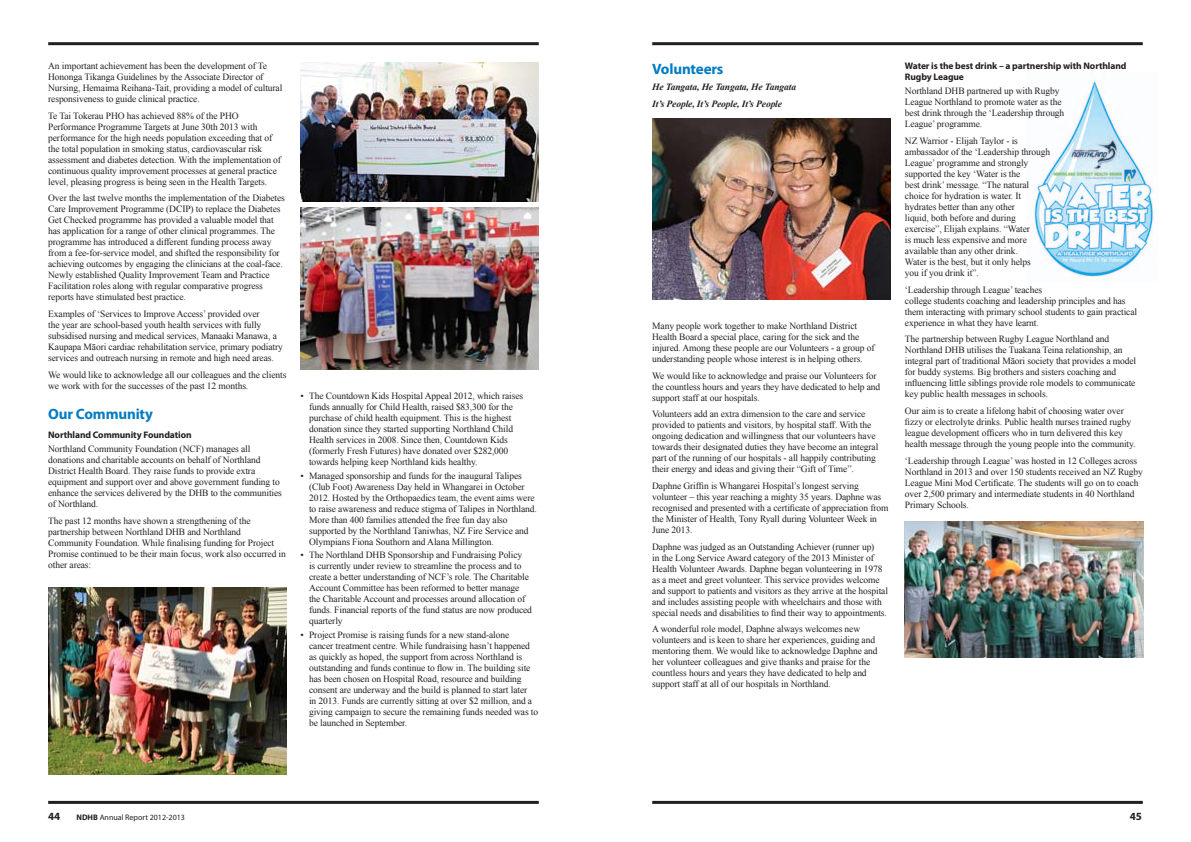
<style>
.page{position:relative;width:1191px;height:842px;background:#fff}
.page>*{position:absolute;margin:0;border:0;box-sizing:border-box;transform-origin:0 0}
._2013_15pt_hdr_blue{font:700 15px "Myriad Pro";letter-spacing:-.01em;color:#007bc3}
.t1{font:700 11px "Myriad Pro";color:#231f20}
.Times_Body{font:9.5px/11px "Times New Roman";letter-spacing:-.01em;color:#231f20}
.Times_bullets{font:9.5px/11px "Times New Roman";letter-spacing:-.01em;color:#231f20}
.Times_Last_Bullet{font:9.5px/11px "Times New Roman";letter-spacing:-.01em;color:#231f20}
.M_Pro_Sub2{font:700 9.5px/11px "Myriad Pro";letter-spacing:-.01em;color:#231f20}
.Times_Body-2{font:italic 700 9.5px "Times New Roman";letter-spacing:-.01em;color:#231f20}
.t2{font:8px "Myriad Pro";color:#231f20}
.s1{font-weight:700}
</style>
<div class="page">
<img style="left:1034px;top:80px;width:120px;height:199px">
<hr style="left:48px;top:42px;width:491px;height:3px;background:#231f20">
<hr style="left:652px;top:42px;width:490px;height:3px;background:#231f20">
<img style="left:300px;top:62px;width:239px;height:140px">
<img style="left:300px;top:207px;width:238px;height:162px">
<img style="left:48px;top:588px;width:238px;height:186px">
<img style="left:652px;top:119px;width:238px;height:181px">
<img style="left:905px;top:522px;width:238px;height:135px">
<hr style="left:652px;top:801px;width:490px;height:3px;background:#231f20">
<hr style="left:48px;top:801px;width:491px;height:3px;background:#231f20">
<p class="Times_Body" style="left:48px;top:60px;width:236px">An important achievement has been the development of Te Hononga Tikanga Guidelines by the Associate Director of Nursing, Hemaima Reihana-Tait, providing a model of cultural responsiveness to guide clinical practice.</p>
<p class="Times_Body" style="left:48px;top:110px;width:234px">Te Tai Tokerau PHO has achieved 88% of the PHO Performance Programme Targets at June 30th 2013 with performance for the high needs population exceeding that of the total population in smoking status, cardiovascular risk assessment and diabetes detection. With the implementation of continuous quality improvement processes at general practice level, pleasing progress is being seen in the Health Targets.</p>
<p class="Times_Body" style="left:48px;top:192px;width:238px">Over the last twelve months the implementation of the Diabetes Care Improvement Programme (DCIP) to replace the Diabetes Get Checked programme has provided a valuable model that has application for a range of other clinical programmes. The programme has introduced a different funding process away from a fee-for-service model, and shifted the responsibility for achieving outcomes by engaging the clinicians at the coal-face.<br>Newly established Quality Improvement Team and Practice Facilitation roles along with regular comparative progress reports have stimulated best practice.</p>
<p class="Times_Body" style="left:48px;top:308px;width:236px">Examples of ‘Services to Improve Access’ provided over<br>the year are school-based youth health services with fully subsidised nursing and medical services, Manaaki Manawa, a Kaupapa Māori cardiac rehabilitation service, primary podiatry services and outreach nursing in remote and high need areas.</p>
<p class="Times_Body" style="left:48px;top:369px;width:240px">We would like to acknowledge all our colleagues and the clients we work with for the successes of the past 12 months.</p>
<p class="_2013_15pt_hdr_blue" style="left:48px;top:404px;width:106px">Our Community</p>
<p class="M_Pro_Sub2" style="left:48px;top:429px;width:145px">Northland Community Foundation</p>
<p class="Times_Body" style="left:48px;top:443px;width:235px">Northland Community Foundation (NCF) manages all donations and charitable accounts on behalf of Northland District Health Board. They raise funds to provide extra equipment and support over and above government funding to enhance the services delivered by the DHB to the communities of Northland.</p>
<p class="Times_Body" style="left:48px;top:515px;width:239px">The past 12 months have shown a strengthening of the partnership between Northland DHB and Northland Community Foundation. While finalising funding for Project Promise continued to be their main focus, work also occurred in other areas:</p>
<p class="Times_bullets" style="left:309px;top:390px;width:216px;text-indent:-9px">• The Countdown Kids Hospital Appeal 2012, which raises funds annually for Child Health, raised $83,300 for the purchase of child health equipment. This is the highest donation since they started supporting Northland Child Health services in 2008. Since then, Countdown Kids (formerly Fresh Futures) have donated over $282,000 towards helping keep Northland kids healthy.</p>
<p class="Times_bullets" style="left:309px;top:470px;width:229px;text-indent:-9px">• Managed sponsorship and funds for the inaugural Talipes (Club Foot) Awareness Day held in Whangarei in October 2012. Hosted by the Orthopaedics team, the event aims were to raise awareness and reduce stigma of Talipes in Northland.<br>More than 400 families attended the free fun day also supported by the Northland Taniwhas, NZ Fire Service and Olympians Fiona Southorn and Alana Millington.</p>
<p class="Times_bullets" style="left:309px;top:550px;width:224px;text-indent:-9px">• The Northland DHB Sponsorship and Fundraising Policy<br>is currently under review to streamline the process and to create a better understanding of NCF’s role. The Charitable Account Committee has been reformed to better manage the Charitable Account and processes around allocation of funds. Financial reports of the fund status are now produced quarterly</p>
<p class="Times_Last_Bullet" style="left:309px;top:629px;width:231px;text-indent:-9px">• Project Promise is raising funds for a new stand-alone<br>cancer treatment centre. While fundraising hasn’t happened as quickly as hoped, the support from across Northland is outstanding and funds continue to flow in. The building site has been chosen on Hospital Road, resource and building consent are underway and the build is planned to start later<br>in 2013. Funds are currently sitting at over $2 million, and a giving campaign to secure the remaining funds needed was to be launched in September.</p>
<p class="_2013_15pt_hdr_blue" style="left:652px;top:59px;width:73px">Volunteers</p>
<p class="Times_Body-2" style="left:652px;top:80px;width:145px">He Tangata, He Tangata, He Tangata</p>
<p class="Times_Body-2" style="left:652px;top:97px;width:131px">It’s People, It’s People, It’s People</p>
<p class="Times_Body" style="left:652px;top:320px;width:224px">Many people work together to make Northland District Health Board a special place, caring for the sick and the injured. Among these people are our Volunteers - a group of understanding people whose interest is in helping others.</p>
<p class="Times_Body" style="left:652px;top:370px;width:230px">We would like to acknowledge and praise our Volunteers for the countless hours and years they have dedicated to help and support staff at our hospitals.</p>
<p class="Times_Body" style="left:652px;top:409px;width:228px">Volunteers add an extra dimension to the care and service provided to patients and visitors, by hospital staff. With the ongoing dedication and willingness that our volunteers have towards their designated duties they have become an integral part of the running of our hospitals - all happily contributing their energy and ideas and giving their “Gift of Time”.</p>
<p class="Times_Body" style="left:652px;top:480px;width:238px">Daphne Griffin is Whangarei Hospital’s longest serving volunteer – this year reaching a mighty 35 years. Daphne was recognised and presented with a certificate of appreciation from the Minister of Health, Tony Ryall during Volunteer Week in June 2013.</p>
<p class="Times_Body" style="left:652px;top:541px;width:237px">Daphne was judged as an Outstanding Achiever (runner up)<br>in the Long Service Award category of the 2013 Minister of Health Volunteer Awards. Daphne began volunteering in 1978 as a meet and greet volunteer. This service provides welcome and support to patients and visitors as they arrive at the hospital and includes assisting people with wheelchairs and those with special needs and disabilities to find their way to appointments.</p>
<p class="Times_Body" style="left:652px;top:624px;width:227px">A wonderful role model, Daphne always welcomes new volunteers and is keen to share her experiences, guiding and mentoring them. We would like to acknowledge Daphne and her volunteer colleagues and give thanks and praise for the countless hours and years they have dedicated to help and support staff at all of our hospitals in Northland.</p>
<p class="M_Pro_Sub2" style="left:905px;top:60px;width:223px">Water is the best drink – a partnership with Northland<br>Rugby League</p>
<p class="Times_Body" style="left:905px;top:85px;width:161px">Northland DHB partnered up with Rugby League Northland to promote water as the best drink through the ‘Leadership through League’ programme.</p>
<p class="Times_Body" style="left:905px;top:135px;width:147px">NZ Warrior - Elijah Taylor - is ambassador of the ‘Leadership through<br>League’ programme and strongly supported the key ‘Water is the<br>best drink’ message. “The natural choice for hydration is water. It hydrates better than any other<br>liquid, both before and during exercise”, Elijah explains. “Water<br>is much less expensive and more available than any other drink.<br>Water is the best, but it only helps<br>you if you drink it”.</p>
<p class="Times_Body" style="left:905px;top:284px;width:234px">‘Leadership through League’ teaches<br>college students coaching and leadership principles and has them interacting with primary school students to gain practical experience in what they have learnt.</p>
<p class="Times_Body" style="left:905px;top:334px;width:233px">The partnership between Rugby League Northland and Northland DHB utilises the Tuakana Teina relationship, an integral part of traditional Māori society that provides a model for buddy systems. Big brothers and sisters coaching and influencing little siblings provide role models to communicate key public health messages in schools.</p>
<p class="Times_Body" style="left:905px;top:405px;width:232px">Our aim is to create a lifelong habit of choosing water over fizzy or electrolyte drinks. Public health nurses trained rugby league development officers who in turn delivered this key health message through the young people into the community.</p>
<p class="Times_Body" style="left:905px;top:455px;width:240px">‘Leadership through League’ was hosted in 12 Colleges across Northland in 2013 and over 150 students received an NZ Rugby League Mini Mod Certificate. The students will go on to coach over 2,500 primary and intermediate students in 40 Northland Primary Schools.</p>
<p class="t1" style="left:48px;top:809px;width:14px">44</p>
<p class="t2" style="left:77px;top:812px;width:110px"><span class="s1">NDHB</span> Annual Report 2012-2013</p>
<p class="t1" style="left:1129px;top:809px;width:14px">45</p>
</div>
